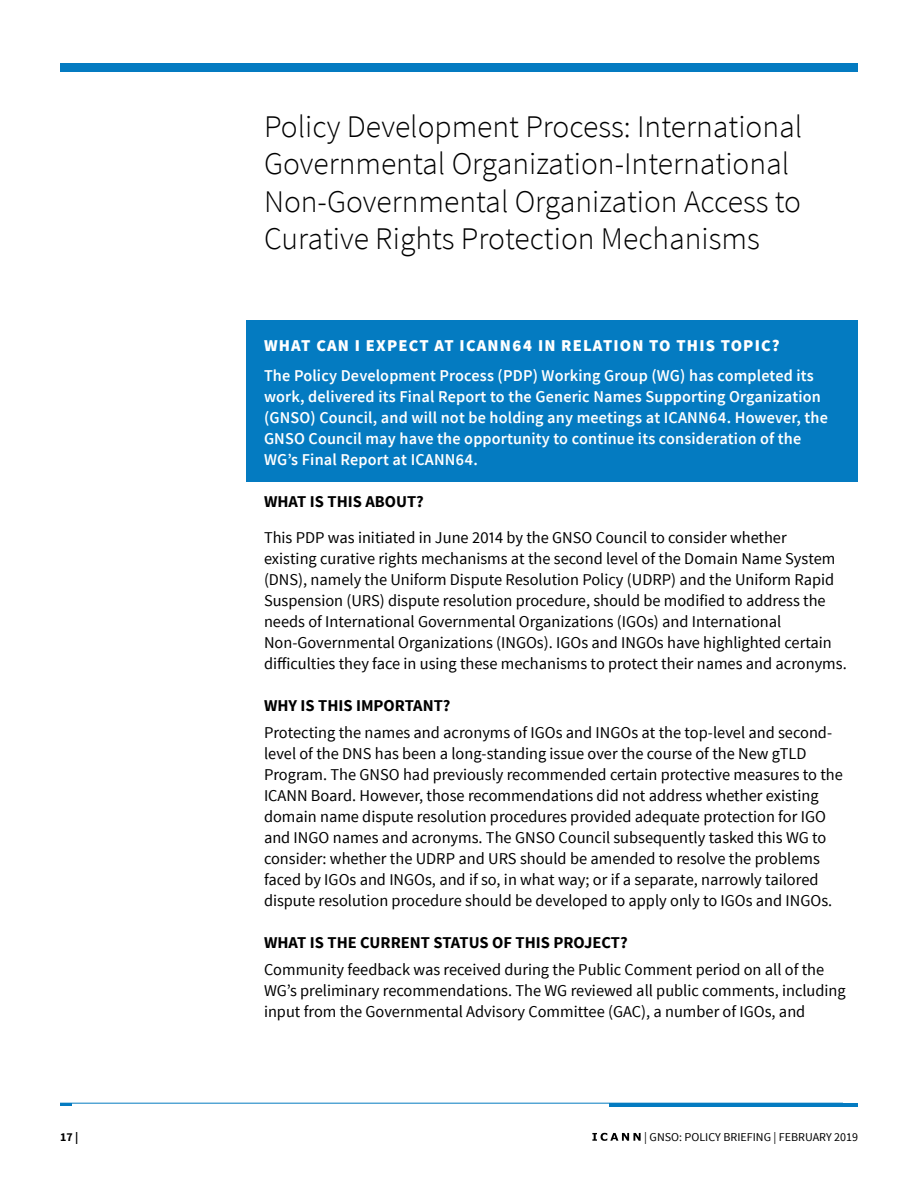
<style>
.page{position:relative;width:918px;height:1188px;background:#fff}
.page>*{position:absolute;margin:0;border:0;box-sizing:border-box;transform-origin:0 0}
.t1{font:300 31.5px/37.5px "Source Sans Pro";color:#000}
.t2{font:16.5px/21px "Source Sans Pro";color:#000}
.t3{font:600 16.5px/21px "Source Sans Pro";letter-spacing:.01em;color:#fff}
.t4{font:700 16.5px "Source Sans Pro";color:#000}
.t5{font:900 16.5px "Source Sans Pro";letter-spacing:.07em;color:#fff}
.t6{font:12px "Source Sans Pro";color:#000}
.t7{font:700 12px "Source Sans Pro";color:#000}
</style>
<div class="page">
<hr style="left:60px;top:1103px;width:783px;height:1px;background:#047bc1">
<svg style="left:592px;top:1133px;width:49px;height:8px"></svg>
<svg style="left:60px;top:1104px;width:11px;height:2px"></svg>
<hr style="left:610px;top:1103px;width:248px;height:3px;background:#047bc1">
<div style="left:246px;top:320px;width:612px;height:162px;background:#047bc1"></div>
<div style="left:60px;top:63px;width:798px;height:9px;background:#047bc1"></div>
<h1 class="t1" style="left:264px;top:108px;width:540px">Policy Development Process: International Governmental Organization-International Non-Governmental Organization Access to Curative Rights Protection Mechanisms</h1>
<p class="t5" style="left:264px;top:334px;width:517px">WHAT CAN I EXPECT AT ICANN64 IN RELATION TO THIS TOPIC?</p>
<p class="t3" style="left:264px;top:365px;width:566px">The Policy Development Process (PDP) Working Group (WG) has completed its work, delivered its Final Report to the Generic Names Supporting Organization (GNSO) Council, and will not be holding any meetings at ICANN64. However, the GNSO Council may have the opportunity to continue its consideration of the WG’s Final Report at ICANN64.</p>
<p class="t4" style="left:264px;top:490px;width:161px">WHAT IS THIS ABOUT?</p>
<p class="t2" style="left:264px;top:527px;width:584px">This PDP was initiated in June 2014 by the GNSO Council to consider whether<br>existing curative rights mechanisms at the second level of the Domain Name System (DNS), namely the Uniform Dispute Resolution Policy (UDRP) and the Uniform Rapid Suspension (URS) dispute resolution procedure, should be modified to address the needs of International Governmental Organizations (IGOs) and International Non-Governmental Organizations (INGOs). IGOs and INGOs have highlighted certain difficulties they face in using these mechanisms to protect their names and acronyms.</p>
<p class="t4" style="left:264px;top:694px;width:188px">WHY IS THIS IMPORTANT?</p>
<p class="t2" style="left:264px;top:722px;width:580px">Protecting the names and acronyms of IGOs and INGOs at the top-level and second&shy;level of the DNS has been a long-standing issue over the course of the New gTLD Program. The GNSO had previously recommended certain protective measures to the ICANN Board. However, those recommendations did not address whether existing domain name dispute resolution procedures provided adequate protection for IGO and INGO names and acronyms. The GNSO Council subsequently tasked this WG to consider: whether the UDRP and URS should be amended to resolve the problems faced by IGOs and INGOs, and if so, in what way; or if a separate, narrowly tailored dispute resolution procedure should be developed to apply only to IGOs and INGOs.</p>
<p class="t4" style="left:264px;top:931px;width:365px">WHAT IS THE CURRENT STATUS OF THIS PROJECT?</p>
<p class="t2" style="left:264px;top:959px;width:583px">Community feedback was received during the Public Comment period on all of the<br>WG’s preliminary recommendations. The WG reviewed all public comments, including input from the Governmental Advisory Committee (GAC), a number of IGOs, and</p>
<p class="t7" style="left:60px;top:1129px;width:20px">17 |</p>
<p class="t6" style="left:644px;top:1129px;width:215px">| GNSO: POLICY BRIEFING | FEBRUARY 2019</p>
</div>
